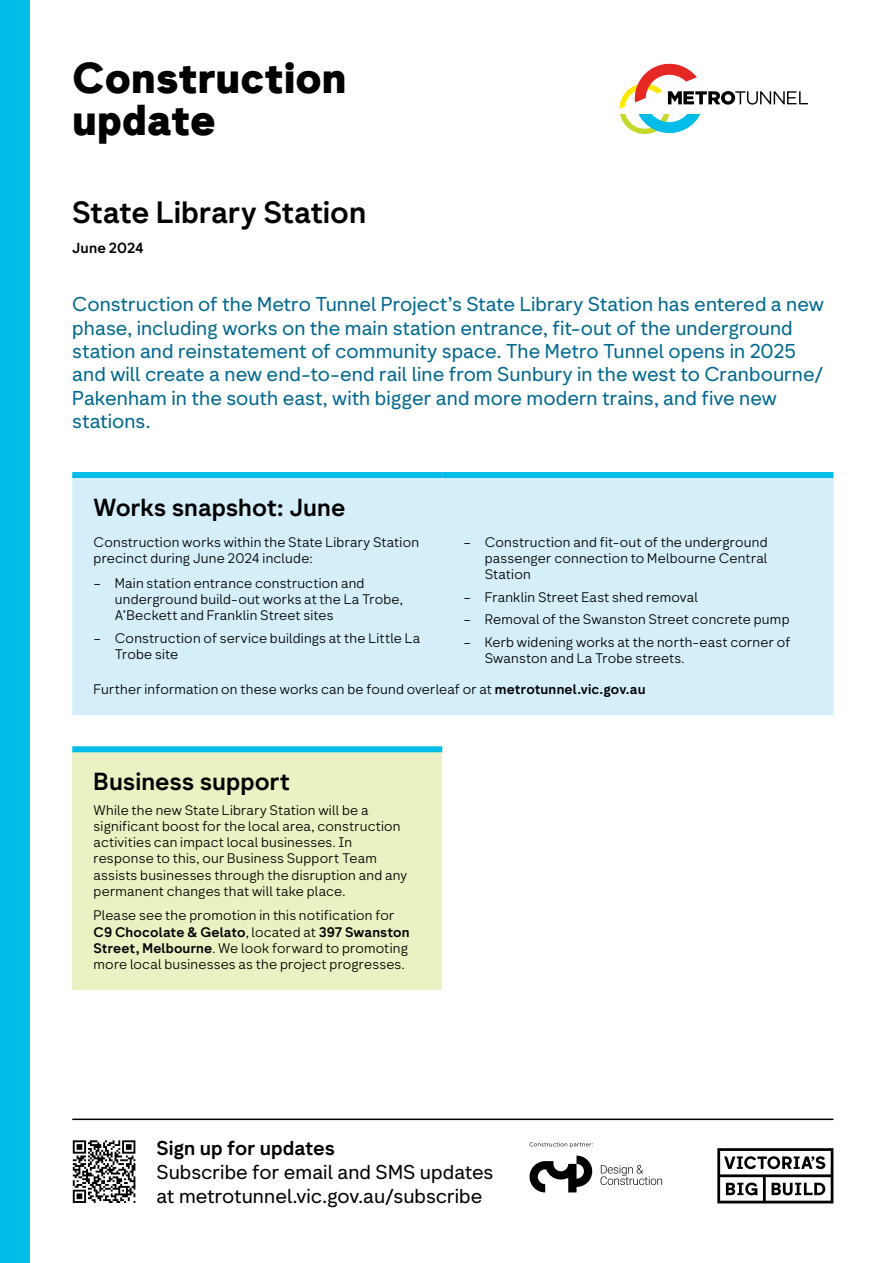
<style>
.page{position:relative;width:893px;height:1263px;background:#fff}
.page>*{position:absolute;margin:0;border:0;box-sizing:border-box;transform-origin:0 0}
.t1{font:800 42px/42px "Network Geo";color:#000}
.t2{font:700 30px "Network Geo";letter-spacing:-.005em;color:#000}
.t3{font:700 24px "Network Geo";color:#000}
.t4{font:19.5px/23.4px "Network Geo";color:#00688f}
.t5{font:19.5px/24px "Network Geo";color:#000}
.t6{font:700 19.5px "Network Geo";color:#000}
.t7{font:700 14.25px "Network Geo";letter-spacing:.015em;color:#000}
.t8{font:300 13.5px/16.2px "Network Geo";letter-spacing:.015em;color:#000}
.s1{font-weight:700}
</style>
<div class="page">
<hr style="left:72px;top:1118px;width:761px;height:2px;background:#000">
<svg style="left:717px;top:1148px;width:116px;height:55px"></svg>
<svg style="left:529px;top:1155px;width:63px;height:37px"></svg>
<svg style="left:600px;top:1165px;width:62px;height:20px"></svg>
<svg style="left:529px;top:1142px;width:64px;height:5px"></svg>
<svg style="left:73px;top:1140px;width:62px;height:63px"></svg>
<svg style="left:619px;top:64px;width:189px;height:70px"></svg>
<div style="left:72px;top:478px;width:761px;height:237px;background:#d4eff9"></div>
<div style="left:72px;top:472px;width:370px;height:6px;background:#00bce7"></div>
<div style="left:442px;top:472px;width:391px;height:6px;background:#00bce7"></div>
<div style="left:72px;top:749px;width:370px;height:241px;background:#ebf1c2"></div>
<div style="left:72px;top:746px;width:370px;height:6px;background:#00bce7"></div>
<div style="left:0;top:0;width:30px;height:1263px;background:#00bce7"></div>
<h1 class="t1" style="left:72px;top:58px;width:276px">Construction update</h1>
<h2 class="t2" style="left:72px;top:192px;width:296px">State Library Station</h2>
<p class="t7" style="left:72px;top:238px;width:73px">June 2024</p>
<p class="t4" style="left:72px;top:293px;width:753px">Construction of the Metro Tunnel Project’s State Library Station has entered a new phase, including works on the main station entrance, fit-out of the underground station and reinstatement of community space. The Metro Tunnel opens in 2025 and will create a new end-to-end rail line from Sunbury in the west to Cranbourne/ Pakenham in the south east, with bigger and more modern trains, and five new stations.</p>
<h3 class="t3" style="left:94px;top:491px;width:253px">Works snapshot: June</h3>
<p class="t8" style="left:94px;top:534px;width:327px">Construction works within the State Library Station precinct during June 2024 include:</p>
<p class="t8" style="left:115px;top:575px;width:290px;text-indent:-21px">– Main station entrance construction and underground build-out works at the La Trobe,<br>A’Beckett and Franklin Street sites</p>
<p class="t8" style="left:115px;top:630px;width:307px;text-indent:-21px">– Construction of service buildings at the Little La<br>Trobe site</p>
<p class="t8" style="left:485px;top:534px;width:284px;text-align:justify;text-indent:-21px">– Construction and fit-out of the underground passenger connection to Melbourne Central Station</p>
<p class="t8" style="left:463px;top:589px;width:236px">– Franklin Street East shed removal</p>
<p class="t8" style="left:463px;top:612px;width:328px">– Removal of the Swanston Street concrete pump</p>
<p class="t8" style="left:485px;top:634px;width:307px;text-indent:-21px">– Kerb widening works at the north-east corner of<br>Swanston and La Trobe streets.</p>
<p class="t8" style="left:94px;top:681px;width:553px">Further information on these works can be found overleaf or at <span class="s1">metrotunnel.vic.gov.au</span></p>
<h3 class="t3" style="left:94px;top:765px;width:198px">Business support</h3>
<p class="t8" style="left:94px;top:802px;width:315px">While the new State Library Station will be a significant boost for the local area, construction activities can impact local businesses. In response to this, our Business Support Team assists businesses through the disruption and any permanent changes that will take place.</p>
<p class="t8" style="left:94px;top:908px;width:318px">Please see the promotion in this notification for <span class="s1">C9 Chocolate &amp; Gelato</span>, located at <span class="s1">397 Swanston Street, Melbourne</span>. We look forward to promoting more local businesses as the project progresses.</p>
<h3 class="t6" style="left:156px;top:1135px;width:180px">Sign up for updates</h3>
<h3 class="t5" style="left:156px;top:1161px;width:338px">Subscribe for email and SMS updates at metrotunnel.vic.gov.au/subscribe</h3>
</div>
